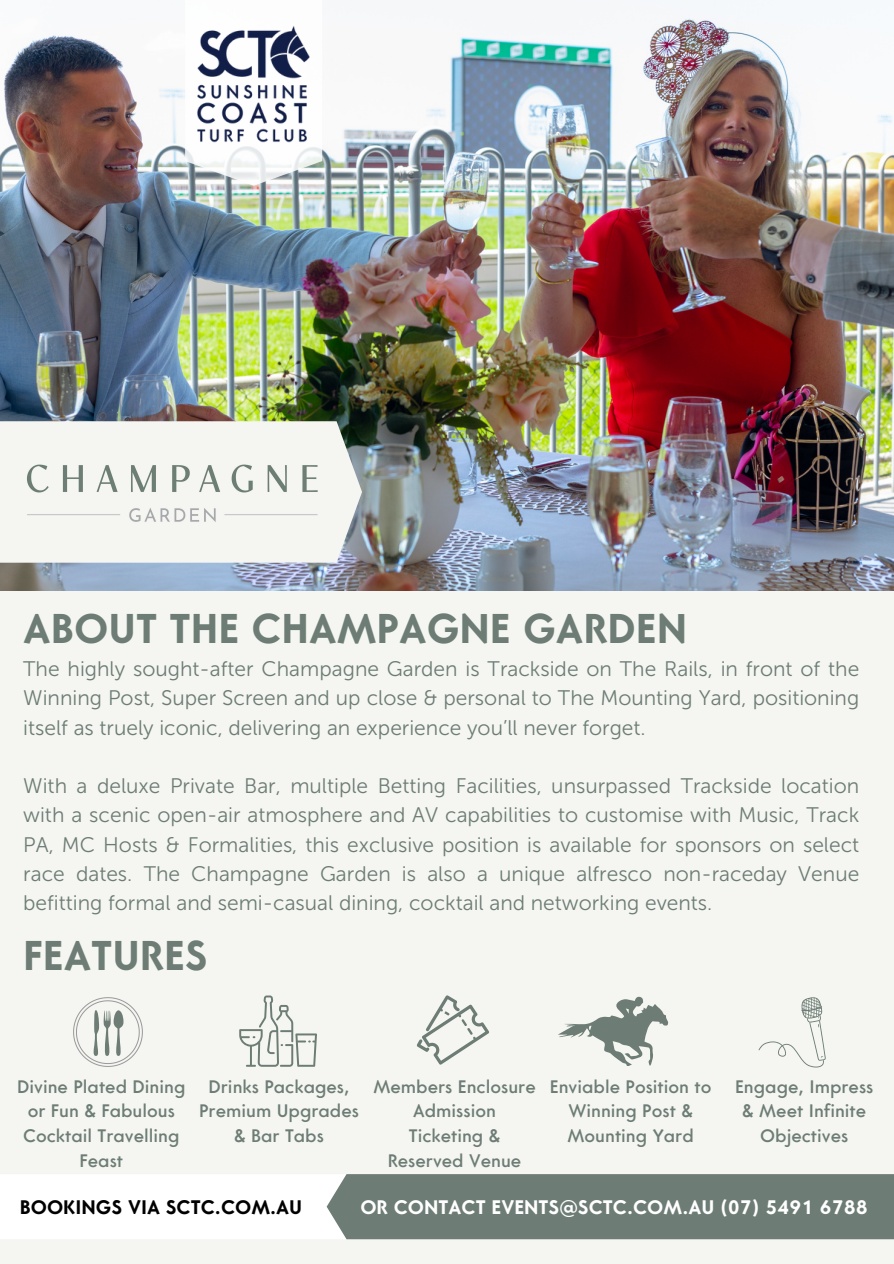
<style>
.page{position:relative;width:894px;height:1264px;background:#fff}
.page>*{position:absolute;margin:0;border:0;box-sizing:border-box;transform-origin:0 0}
.t1{font:700 41.25px "Core Sans G";color:#6d7d75}
.t2{font:21px/29.2px "Museo Sans 300";color:#6d7d75;text-align:justify}
.t3{font:700 19.5px "Core Sans G";color:#fff}
.t4{font:700 19.5px "Core Sans G";color:#000}
.t5{font:500 18px/24.8px "Core Sans G";color:#6d7d75;text-align:center}
</style>
<div class="page">
<div style="left:0;top:0;width:893px;height:1263px;background:#f5f6f2"></div>
<div style="left:0;top:1174px;width:326px;height:65px;background:#fff"></div>
<div style="left:326px;top:1174px;width:567px;height:65px;background:#6d7d75"></div>
<img style="left:0;top:5px;width:893px;height:586px">
<svg style="left:185px;top:0;width:137px;height:186px;fill:#fdfdfe"></svg>
<img style="left:197px;top:25px;width:112px;height:117px">
<svg style="left:558px;top:996px;width:110px;height:70px"></svg>
<svg style="left:416px;top:995px;width:73px;height:69px"></svg>
<svg style="left:73px;top:997px;width:70px;height:70px"></svg>
<svg style="left:239px;top:995px;width:78px;height:71px"></svg>
<svg style="left:758px;top:997px;width:67px;height:70px"></svg>
<svg style="left:0;top:421px;width:362px;height:141px"></svg>
<img style="left:12px;top:449px;width:317px;height:86px">
<h1 class="t1" style="left:23px;top:612px;width:665px">ABOUT THE CHAMPAGNE GARDEN</h1>
<h3 class="t2" style="left:23px;top:654px;width:837px">The highly sought-after Champagne Garden is Trackside on The Rails, in front of the Winning Post, Super Screen and up close &amp; personal to The Mounting Yard, positioning itself as truely iconic, delivering an experience you’ll never forget.</h3>
<h3 class="t2" style="left:23px;top:771px;width:837px">With a deluxe Private Bar, multiple Betting Facilities, unsurpassed Trackside location with a scenic open-air atmosphere and AV capabilities to customise with Music, Track PA, MC Hosts &amp; Formalities, this exclusive position is available for sponsors on select race dates. The Champagne Garden is also a unique alfresco non-raceday Venue befitting formal and semi-casual dining, cocktail and networking events.</h3>
<h1 class="t1" style="left:23px;top:939px;width:186px">FEATURES</h1>
<p class="t5" style="left:17px;top:1075px;width:170px">Divine Plated Dining or Fun &amp; Fabulous<br>Cocktail Travelling<br>Feast</p>
<p class="t5" style="left:199px;top:1075px;width:161px">Drinks Packages,<br>Premium Upgrades &amp; Bar Tabs</p>
<p class="t5" style="left:373px;top:1075px;width:164px">Members Enclosure<br>Admission<br>Ticketing &amp;<br>Reserved Venue</p>
<p class="t5" style="left:549px;top:1075px;width:163px">Enviable Position to<br>Winning Post &amp;<br>Mounting Yard</p>
<p class="t5" style="left:734px;top:1075px;width:140px">Engage, Impress</p>
<p class="t5" style="left:742px;top:1100px;width:125px">&amp; Meet Infinite<br>Objectives</p>
<p class="t4" style="left:20px;top:1199px;width:284px">BOOKINGS VIA SCTC.COM.AU</p>
<p class="t3" style="left:360px;top:1199px;width:509px">OR CONTACT EVENTS@SCTC.COM.AU (07) 5491 6788</p>
</div>
